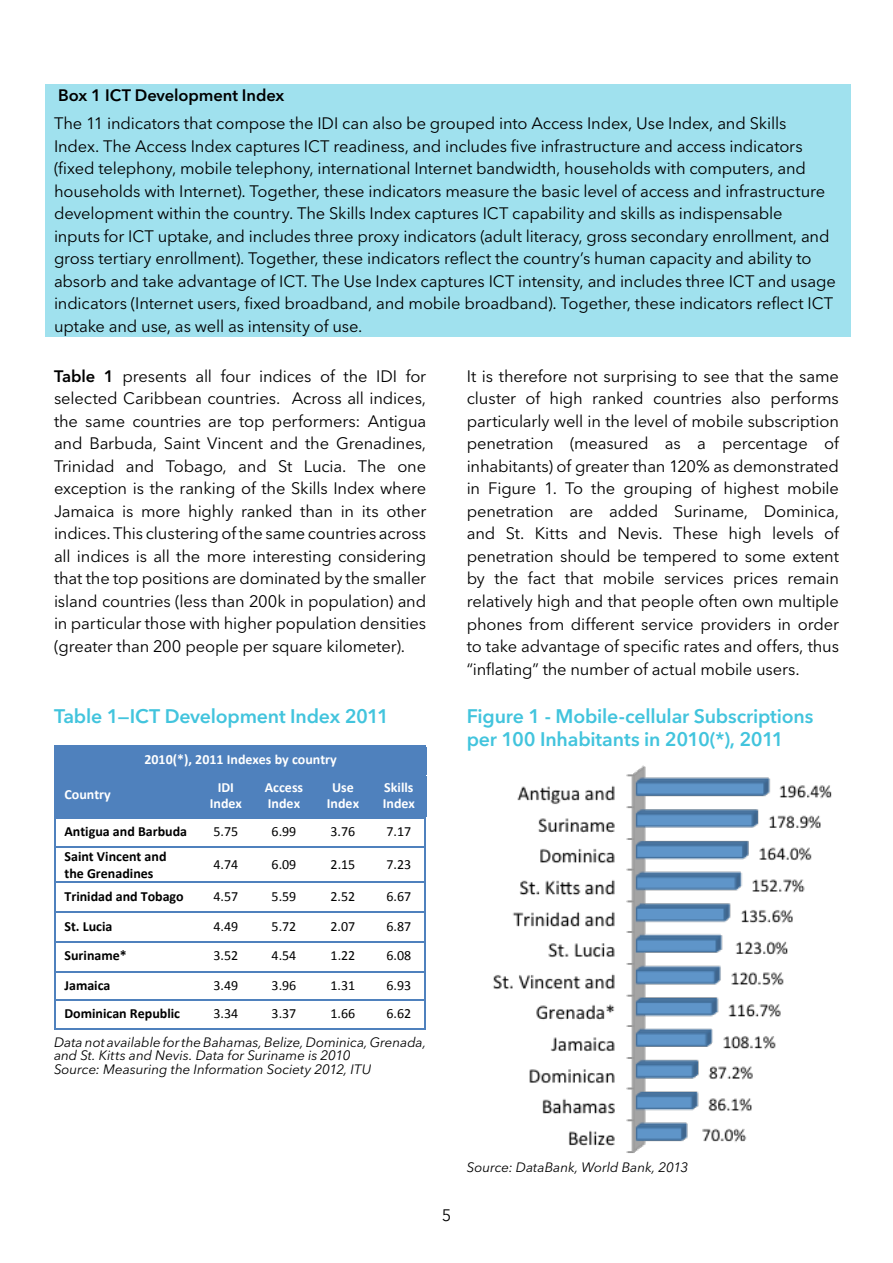
<style>
.page{position:relative;width:893px;height:1263px;background:#fff}
.page>*{position:absolute;margin:0;border:0;box-sizing:border-box;transform-origin:0 0}
.t1{font:600 19.5px/22.5px "Avenir Next LT Pro";letter-spacing:-.01em;color:#42c4dd}
.t2{font:16.5px/22.5px "Avenir Next LT Pro";letter-spacing:-.01em;color:#000;text-align:justify}
.t3{font:600 16.5px "Avenir Next LT Pro";letter-spacing:-.005em;color:#000}
.t4{font:13.95px "Calibri";color:#000}
.t5{font:700 13.95px/17.4px "Calibri";color:#000}
.t6{font:700 13.95px/15.8px "Calibri";color:#fff;text-align:center}
.t7{font:italic 13.5px/13.5px "Avenir Next LT Pro";letter-spacing:-.005em;color:#000}
.s1{font-weight:600}
</style>
<div class="page">
<img style="left:493px;top:765px;width:339px;height:388px">
<div style="left:45px;top:84px;width:806px;height:253px;background:#a0e1ee"></div>
<div style="left:56px;top:747px;width:370px;height:28px;background:#4f81bd"></div>
<hr style="left:56px;top:745px;width:368px;height:2px;background:#4f81bd">
<hr style="left:54px;top:747px;width:2px;height:28px;background:#4f81bd">
<div style="left:56px;top:777px;width:143px;height:40px;background:#4f81bd"></div>
<div style="left:199px;top:777px;width:54px;height:40px;background:#4f81bd"></div>
<div style="left:253px;top:777px;width:63px;height:40px;background:#4f81bd"></div>
<div style="left:316px;top:777px;width:56px;height:40px;background:#4f81bd"></div>
<div style="left:372px;top:777px;width:54px;height:40px;background:#4f81bd"></div>
<hr style="left:56px;top:775px;width:143px;height:2px;background:#4f81bd">
<hr style="left:201px;top:775px;width:52px;height:2px;background:#4f81bd">
<hr style="left:255px;top:775px;width:61px;height:2px;background:#4f81bd">
<hr style="left:318px;top:775px;width:54px;height:2px;background:#4f81bd">
<hr style="left:374px;top:775px;width:50px;height:2px;background:#4f81bd">
<hr style="left:54px;top:777px;width:2px;height:40px;background:#4f81bd">
<hr style="left:56px;top:817px;width:143px;height:2px;background:#4f81bd">
<hr style="left:201px;top:817px;width:52px;height:2px;background:#4f81bd">
<hr style="left:255px;top:817px;width:61px;height:2px;background:#4f81bd">
<hr style="left:318px;top:817px;width:54px;height:2px;background:#4f81bd">
<hr style="left:374px;top:817px;width:50px;height:2px;background:#4f81bd">
<hr style="left:54px;top:819px;width:2px;height:28px;background:#4f81bd">
<hr style="left:424px;top:819px;width:2px;height:28px;background:#4f81bd">
<hr style="left:56px;top:847px;width:143px;height:1px;background:#4f81bd">
<hr style="left:201px;top:847px;width:52px;height:1px;background:#4f81bd">
<hr style="left:255px;top:847px;width:61px;height:1px;background:#4f81bd">
<hr style="left:318px;top:847px;width:54px;height:1px;background:#4f81bd">
<hr style="left:374px;top:847px;width:50px;height:1px;background:#4f81bd">
<hr style="left:54px;top:848px;width:2px;height:33px;background:#4f81bd">
<hr style="left:424px;top:848px;width:2px;height:33px;background:#4f81bd">
<hr style="left:56px;top:881px;width:143px;height:2px;background:#4f81bd">
<hr style="left:201px;top:881px;width:52px;height:2px;background:#4f81bd">
<hr style="left:255px;top:881px;width:61px;height:2px;background:#4f81bd">
<hr style="left:318px;top:881px;width:54px;height:2px;background:#4f81bd">
<hr style="left:374px;top:881px;width:50px;height:2px;background:#4f81bd">
<hr style="left:54px;top:883px;width:2px;height:28px;background:#4f81bd">
<hr style="left:424px;top:883px;width:2px;height:28px;background:#4f81bd">
<hr style="left:56px;top:911px;width:143px;height:2px;background:#4f81bd">
<hr style="left:201px;top:911px;width:52px;height:2px;background:#4f81bd">
<hr style="left:255px;top:911px;width:61px;height:2px;background:#4f81bd">
<hr style="left:318px;top:911px;width:54px;height:2px;background:#4f81bd">
<hr style="left:374px;top:911px;width:50px;height:2px;background:#4f81bd">
<hr style="left:54px;top:913px;width:2px;height:28px;background:#4f81bd">
<hr style="left:424px;top:913px;width:2px;height:28px;background:#4f81bd">
<hr style="left:56px;top:941px;width:143px;height:2px;background:#4f81bd">
<hr style="left:201px;top:941px;width:52px;height:2px;background:#4f81bd">
<hr style="left:255px;top:941px;width:61px;height:2px;background:#4f81bd">
<hr style="left:318px;top:941px;width:54px;height:2px;background:#4f81bd">
<hr style="left:374px;top:941px;width:50px;height:2px;background:#4f81bd">
<hr style="left:54px;top:943px;width:2px;height:28px;background:#4f81bd">
<hr style="left:424px;top:943px;width:2px;height:28px;background:#4f81bd">
<hr style="left:56px;top:971px;width:143px;height:1px;background:#4f81bd">
<hr style="left:201px;top:971px;width:52px;height:1px;background:#4f81bd">
<hr style="left:255px;top:971px;width:61px;height:1px;background:#4f81bd">
<hr style="left:318px;top:971px;width:54px;height:1px;background:#4f81bd">
<hr style="left:374px;top:971px;width:50px;height:1px;background:#4f81bd">
<hr style="left:54px;top:972px;width:2px;height:27px;background:#4f81bd">
<hr style="left:424px;top:972px;width:2px;height:27px;background:#4f81bd">
<hr style="left:56px;top:999px;width:143px;height:1px;background:#4f81bd">
<hr style="left:201px;top:999px;width:52px;height:1px;background:#4f81bd">
<hr style="left:255px;top:999px;width:61px;height:1px;background:#4f81bd">
<hr style="left:318px;top:999px;width:54px;height:1px;background:#4f81bd">
<hr style="left:374px;top:999px;width:50px;height:1px;background:#4f81bd">
<hr style="left:54px;top:1000px;width:2px;height:28px;background:#4f81bd">
<hr style="left:56px;top:1028px;width:143px;height:2px;background:#4f81bd">
<hr style="left:199px;top:1028px;width:54px;height:2px;background:#4f81bd">
<hr style="left:253px;top:1028px;width:63px;height:2px;background:#4f81bd">
<hr style="left:316px;top:1028px;width:56px;height:2px;background:#4f81bd">
<hr style="left:372px;top:1028px;width:52px;height:2px;background:#4f81bd">
<hr style="left:424px;top:1000px;width:2px;height:28px;background:#4f81bd">
<p class="t3" style="left:58px;top:85px;width:228px">Box 1 ICT Development Index</p>
<p class="t2" style="left:54px;top:112px;width:783px;text-align:left">The 11 indicators that compose the IDI can also be grouped into Access Index, Use Index, and Skills Index. The Access Index captures ICT readiness, and includes five infrastructure and access indicators (fixed telephony, mobile telephony, international Internet bandwidth, households with computers, and households with Internet). Together, these indicators measure the basic level of access and infrastructure development within the country. The Skills Index captures ICT capability and skills as indispensable<br>inputs for ICT uptake, and includes three proxy indicators (adult literacy, gross secondary enrollment, and gross tertiary enrollment). Together, these indicators reflect the country’s human capacity and ability to absorb and take advantage of ICT. The Use Index captures ICT intensity, and includes three ICT and usage indicators (Internet users, fixed broadband, and mobile broadband). Together, these indicators reflect ICT uptake and use, as well as intensity of use.</p>
<p class="t2" style="left:54px;top:365px;width:374px"><span class="s1">Table 1</span> presents all four indices of the IDI for selected Caribbean countries. Across all indices, the same countries are top performers: Antigua and Barbuda, Saint Vincent and the Grenadines, Trinidad and Tobago, and St Lucia. The one exception is the ranking of the Skills Index where Jamaica is more highly ranked than in its other indices. This clustering of the same countries across all indices is all the more interesting considering that the top positions are dominated by the smaller island countries (less than 200k in population) and in particular those with higher population densities (greater than 200 people per square kilometer).</p>
<p class="t2" style="left:467px;top:365px;width:374px">It is therefore not surprising to see that the same cluster of high ranked countries also performs particularly well in the level of mobile subscription penetration (measured as a percentage of inhabitants) of greater than 120% as demonstrated in Figure 1. To the grouping of highest mobile penetration are added Suriname, Dominica, and St. Kitts and Nevis. These high levels of penetration should be tempered to some extent by the fact that mobile services prices remain relatively high and that people often own multiple phones from different service providers in order to take advantage of specific rates and offers, thus “inflating” the number of actual mobile users.</p>
<p class="t1" style="left:54px;top:705px;width:336px">Table 1—ICT Development Index 2011</p>
<p class="t1" style="left:467px;top:705px;width:348px">Figure 1 - Mobile-cellular Subscriptions per 100 Inhabitants in 2010(*), 2011</p>
<p class="t6" style="left:144px;top:752px;width:194px">2010(*), 2011 Indexes by country</p>
<p class="t6" style="left:64px;top:787px;width:48px">Country</p>
<p class="t6" style="left:210px;top:780px;width:34px">IDI<br>Index</p>
<p class="t6" style="left:265px;top:780px;width:40px;text-align:left">Access<br>Index</p>
<p class="t6" style="left:327px;top:780px;width:34px">Use<br>Index</p>
<p class="t6" style="left:383px;top:780px;width:34px;text-align:left">Skills<br>Index</p>
<p class="t5" style="left:64px;top:823px;width:124px">Antigua and Barbuda</p>
<p class="t4" style="left:213px;top:823px;width:26px">5.75</p>
<p class="t4" style="left:272px;top:823px;width:26px">6.99</p>
<p class="t4" style="left:331px;top:823px;width:26px">3.76</p>
<p class="t4" style="left:386px;top:823px;width:26px">7.17</p>
<p class="t5" style="left:64px;top:847px;width:104px">Saint Vincent and the Grenadines</p>
<p class="t4" style="left:213px;top:856px;width:26px">4.74</p>
<p class="t4" style="left:272px;top:856px;width:26px">6.09</p>
<p class="t4" style="left:331px;top:856px;width:26px">2.15</p>
<p class="t4" style="left:386px;top:856px;width:26px">7.23</p>
<p class="t5" style="left:64px;top:887px;width:121px">Trinidad and Tobago</p>
<p class="t4" style="left:213px;top:887px;width:26px">4.57</p>
<p class="t4" style="left:272px;top:887px;width:26px">5.59</p>
<p class="t4" style="left:331px;top:887px;width:26px">2.52</p>
<p class="t4" style="left:386px;top:887px;width:26px">6.67</p>
<p class="t5" style="left:64px;top:917px;width:49px">St. Lucia</p>
<p class="t4" style="left:213px;top:917px;width:26px">4.49</p>
<p class="t4" style="left:272px;top:917px;width:26px">5.72</p>
<p class="t4" style="left:331px;top:917px;width:26px">2.07</p>
<p class="t4" style="left:386px;top:917px;width:26px">6.87</p>
<p class="t5" style="left:64px;top:947px;width:64px">Suriname*</p>
<p class="t4" style="left:213px;top:947px;width:26px">3.52</p>
<p class="t4" style="left:272px;top:947px;width:26px">4.54</p>
<p class="t4" style="left:331px;top:947px;width:26px">1.22</p>
<p class="t4" style="left:386px;top:947px;width:26px">6.08</p>
<p class="t5" style="left:64px;top:976px;width:47px">Jamaica</p>
<p class="t4" style="left:213px;top:976px;width:26px">3.49</p>
<p class="t4" style="left:272px;top:976px;width:26px">3.96</p>
<p class="t4" style="left:331px;top:976px;width:26px">1.31</p>
<p class="t4" style="left:386px;top:976px;width:26px">6.93</p>
<p class="t5" style="left:64px;top:1004px;width:117px">Dominican Republic</p>
<p class="t4" style="left:213px;top:1004px;width:26px">3.34</p>
<p class="t4" style="left:272px;top:1004px;width:26px">3.37</p>
<p class="t4" style="left:331px;top:1004px;width:26px">1.66</p>
<p class="t4" style="left:386px;top:1004px;width:26px">6.62</p>
<p class="t7" style="left:54px;top:1035px;width:374px">Data not available for the Bahamas, Belize, Dominica, Grenada, and St. Kitts and Nevis. Data for Suriname is 2010<br>Source: Measuring the Information Society 2012, ITU</p>
<p class="t2" style="left:442px;top:1204px;width:11px">5</p>
<p class="t7" style="left:467px;top:1161px;width:223px">Source: DataBank, World Bank, 2013</p>
</div>
